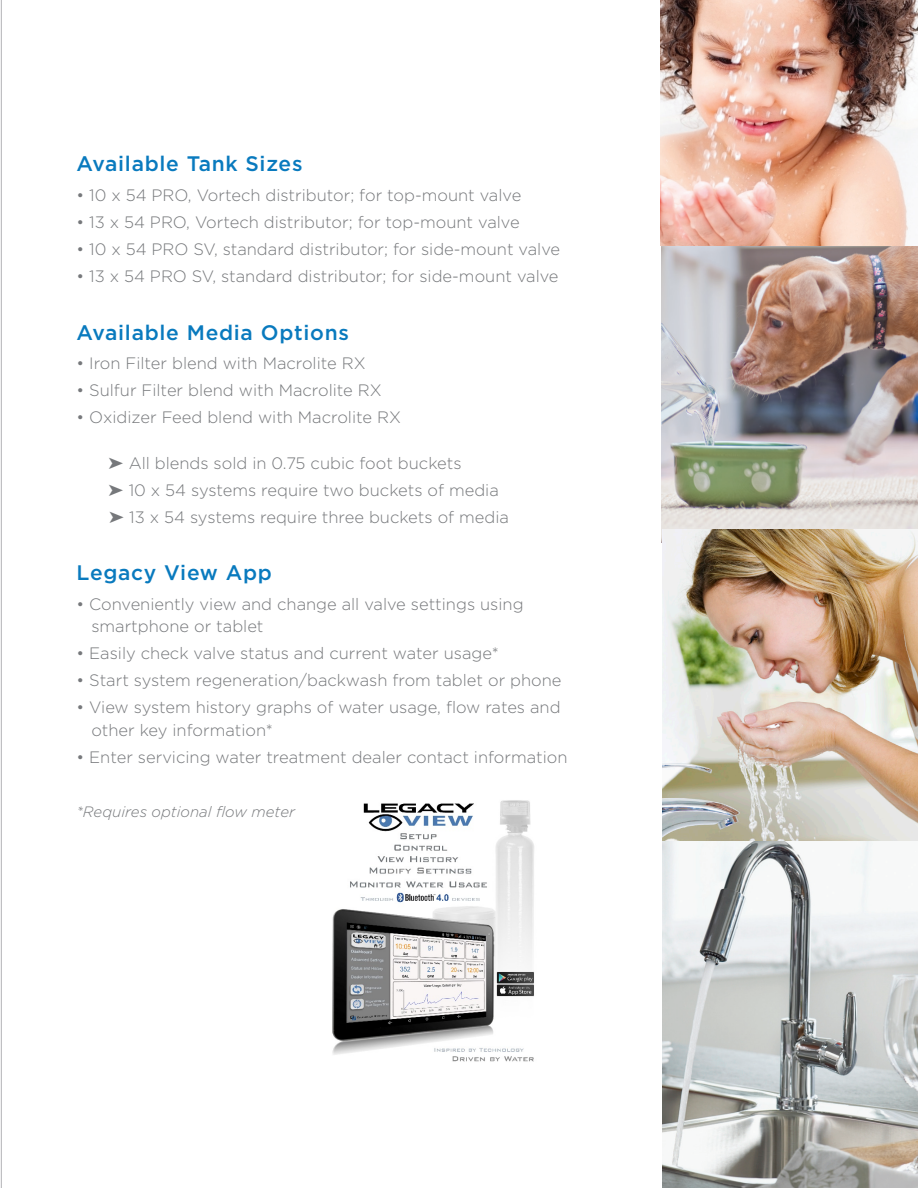
<style>
.page{position:relative;width:918px;height:1188px;background:#fff}
.page>*{position:absolute;margin:0;border:0;box-sizing:border-box;transform-origin:0 0}
.t1{font:500 21px "Gotham";letter-spacing:.035em;color:#097abe}
.t2{font:300 16.5px "Gotham";color:#76787b}
.t3{font:italic 300 15px "Gotham";color:#76787b}
</style>
<div class="page">
<img style="left:662px;top:246px;width:256px;height:297px">
<img style="left:660px;top:0;width:258px;height:245px">
<img style="left:663px;top:530px;width:255px;height:658px">
<img style="left:332px;top:800px;width:202px;height:262px">
<img style="left:0;top:189px;width:1px;height:389px">
<hr style="left:1px;top:0;width:1px;height:1188px;background:#a8a9ad">
<p class="t1" style="left:76px;top:152px;width:228px">Available Tank Sizes</p>
<p class="t2" style="left:76px;top:186px;width:446px">• 10 x 54 PRO, Vortech distributor; for top-mount valve</p>
<p class="t2" style="left:76px;top:213px;width:445px">• 13 x 54 PRO, Vortech distributor; for top-mount valve</p>
<p class="t2" style="left:76px;top:240px;width:485px">• 10 x 54 PRO SV, standard distributor; for side-mount valve</p>
<p class="t2" style="left:76px;top:267px;width:484px">• 13 x 54 PRO SV, standard distributor; for side-mount valve</p>
<p class="t1" style="left:76px;top:320px;width:274px">Available Media Options</p>
<p class="t2" style="left:76px;top:354px;width:291px">• Iron Filter blend with Macrolite RX</p>
<p class="t2" style="left:76px;top:381px;width:307px">• Sulfur Filter blend with Macrolite RX</p>
<p class="t2" style="left:76px;top:408px;width:326px">• Oxidizer Feed blend with Macrolite RX</p>
<p class="t2" style="left:109px;top:455px;width:355px">➤ All blends sold in 0.75 cubic foot buckets</p>
<p class="t2" style="left:109px;top:482px;width:392px">➤ 10 x 54 systems require two buckets of media</p>
<p class="t2" style="left:109px;top:509px;width:401px">➤ 13 x 54 systems require three buckets of media</p>
<p class="t1" style="left:76px;top:561px;width:197px">Legacy View App</p>
<p class="t2" style="left:76px;top:595px;width:449px">• Conveniently view and change all valve settings using</p>
<p class="t2" style="left:91px;top:617px;width:174px">smartphone or tablet</p>
<p class="t2" style="left:76px;top:644px;width:424px">• Easily check valve status and current water usage*</p>
<p class="t2" style="left:76px;top:671px;width:487px">• Start system regeneration/backwash from tablet or phone</p>
<p class="t2" style="left:76px;top:698px;width:486px">• View system history graphs of water usage, flow rates and</p>
<p class="t2" style="left:91px;top:721px;width:183px">other key information*</p>
<p class="t2" style="left:76px;top:748px;width:493px">• Enter servicing water treatment dealer contact information</p>
<p class="t3" style="left:76px;top:804px;width:220px">*Requires optional flow meter</p>
</div>
